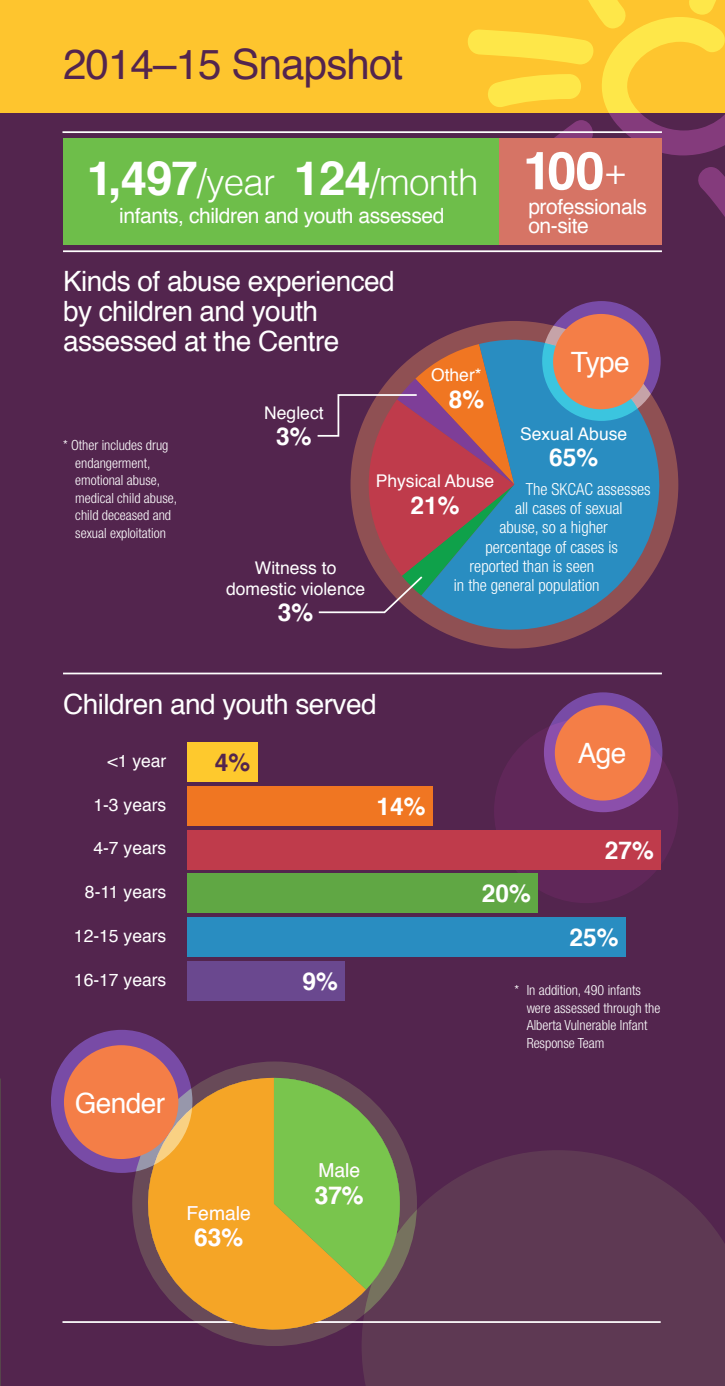
<style>
.page{position:relative;width:725px;height:1386px;background:#fff}
.page>*{position:absolute;margin:0;border:0;box-sizing:border-box;transform-origin:0 0}
.t1{font:700 52.5px "Helvetica";color:#fff}
.t2{font:42px "Helvetica";letter-spacing:-.02em;color:#53254e}
.t3{font:300 36.75px "Helvetica";letter-spacing:-.02em;color:#fff}
.t4{font:28px/29.8px "Helvetica";letter-spacing:-.02em;color:#fff}
.t5{font:700 24.5px "Helvetica";color:#fff}
.t6{font:700 24.5px "Helvetica";color:#53254e}
.t7{font:21px/19.2px "Helvetica";letter-spacing:-.02em;color:#fff}
.t8{font:19.25px "Helvetica";color:#fff}
.t9{font:17.5px/21px "Helvetica";color:#fff;text-align:center}
.t10{font:300 condensed 16.62px "Helvetica Neue";color:#fff}
.t11{font:300 condensed 14px/17.5px "Helvetica Neue";color:#fff}
.s1{font-weight:700;font-size:47.25px}
.s2{font-weight:300;font-size:36.75px}
</style>
<div class="page">
<div style="left:0;top:0;width:724px;height:1386px;background:#53254e"></div>
<div style="left:0;top:0;width:724px;height:113px;background:#fec52e"></div>
<svg style="left:468px;top:0;width:256px;height:215px"></svg>
<svg style="left:362px;top:1150px;width:362px;height:236px;background:#5c3752"></svg>
<hr style="left:62px;top:1321px;width:598px;height:2px;background:#fff">
<div style="left:494px;top:719px;width:184px;height:184px;background:#602759;border-radius:50%"></div>
<svg style="left:0;top:1078px;width:1px;height:308px"></svg>
<hr style="left:63px;top:250px;width:599px;height:2px;background:#fff">
<div style="left:63px;top:138px;width:436px;height:107px;background:#6ebe4a"></div>
<div style="left:499px;top:138px;width:163px;height:107px;background:#d67465"></div>
<hr style="left:63px;top:673px;width:599px;height:1px;background:#fff">
<div style="left:187px;top:961px;width:158px;height:39px;background:#6a488f"></div>
<div style="left:187px;top:917px;width:438px;height:40px;background:#298dc1"></div>
<div style="left:187px;top:874px;width:351px;height:39px;background:#60a744"></div>
<div style="left:187px;top:830px;width:473px;height:39px;background:#bf3b4b"></div>
<div style="left:187px;top:786px;width:245px;height:40px;background:#f07622"></div>
<div style="left:187px;top:743px;width:70px;height:39px;background:#fec92d"></div>
<svg style="left:139px;top:1078px;width:227px;height:265px"></svg>
<svg style="left:343px;top:1078px;width:57px;height:212px"></svg>
<svg style="left:132px;top:1061px;width:285px;height:285px;background:#b39c3c"></svg>
<svg style="left:51px;top:1030px;width:141px;height:143px;background:#8a62a1"></svg>
<div style="left:64px;top:1045px;width:114px;height:114px;background:#f47e47;border-radius:50%"></div>
<svg style="left:421px;top:325px;width:253px;height:312px;background:#42729b"></svg>
<svg style="left:317px;top:344px;width:197px;height:270px"></svg>
<svg style="left:542px;top:301px;width:118px;height:120px;background:#6b84b8"></svg>
<div style="left:553px;top:314px;width:95px;height:95px;background:#f47e47;border-radius:50%"></div>
<svg style="left:544px;top:692px;width:118px;height:120px;background:#834da6"></svg>
<div style="left:554px;top:705px;width:96px;height:96px;background:#f47e47;border-radius:50%"></div>
<hr style="left:62px;top:131px;width:600px;height:2px;background:#fff">
<h2 class="t2" style="left:63px;top:32px;width:341px">2014–15 Snapshot</h2>
<h3 class="t3" style="left:87px;top:151px;width:393px"><span class="s1">1,497</span>/year <span class="s1">124</span>/month</h3>
<h3 class="t7" style="left:119px;top:207px;width:326px">infants, children and youth assessed</h3>
<h1 class="t1" style="left:523px;top:128px;width:106px">100<span class="s2">+</span></h1>
<h3 class="t7" style="left:528px;top:197px;width:120px">professionals on-site</h3>
<h3 class="t4" style="left:63px;top:268px;width:333px">Kinds of abuse experienced by children and youth assessed at the Centre</h3>
<h3 class="t4" style="left:570px;top:348px;width:61px">Type</h3>
<p class="t9" style="left:431px;top:365px;width:52px">Other*</p>
<h3 class="t5" style="left:449px;top:379px;width:37px">8%</h3>
<p class="t9" style="left:264px;top:403px;width:61px">Neglect</p>
<h3 class="t5" style="left:276px;top:417px;width:37px">3%</h3>
<p class="t9" style="left:520px;top:424px;width:109px">Sexual Abuse</p>
<h3 class="t5" style="left:549px;top:438px;width:51px">65%</h3>
<p class="t11" style="left:75px;top:436px;width:103px;text-indent:-12px">* Other includes drug endangerment, emotional abuse, medical child abuse, child deceased and sexual exploitation</p>
<p class="t9" style="left:375px;top:471px;width:120px">Physical Abuse</p>
<h3 class="t5" style="left:410px;top:485px;width:51px">21%</h3>
<p class="t10" style="left:525px;top:480px;width:126px">The SKCAC assesses</p>
<p class="t10" style="left:515px;top:499px;width:109px">all cases of sexual</p>
<p class="t10" style="left:499px;top:518px;width:110px">abuse, so a higher</p>
<p class="t10" style="left:485px;top:537px;width:134px">percentage of cases is</p>
<p class="t10" style="left:469px;top:557px;width:126px">reported than is seen</p>
<p class="t10" style="left:454px;top:576px;width:147px">in the general population</p>
<p class="t9" style="left:226px;top:558px;width:141px">Witness to domestic violence</p>
<h3 class="t5" style="left:278px;top:593px;width:37px">3%</h3>
<h3 class="t4" style="left:63px;top:690px;width:315px">Children and youth served</h3>
<p class="t9" style="left:107px;top:751px;width:60px">&lt;1 year</p>
<p class="t9" style="left:93px;top:794px;width:74px">1-3 years</p>
<p class="t9" style="left:93px;top:838px;width:74px">4-7 years</p>
<p class="t9" style="left:85px;top:882px;width:83px">8-11 years</p>
<p class="t9" style="left:74px;top:926px;width:94px">12-15 years</p>
<p class="t9" style="left:74px;top:969px;width:94px">16-17 years</p>
<h3 class="t6" style="left:215px;top:743px;width:37px">4%</h3>
<h3 class="t5" style="left:376px;top:787px;width:51px">14%</h3>
<h3 class="t5" style="left:302px;top:961px;width:37px">9%</h3>
<h3 class="t4" style="left:75px;top:1089px;width:92px">Gender</h3>
<h3 class="t8" style="left:186px;top:1198px;width:66px">Female</h3>
<h3 class="t5" style="left:194px;top:1218px;width:51px">63%</h3>
<h3 class="t8" style="left:318px;top:1156px;width:43px">Male</h3>
<h3 class="t5" style="left:315px;top:1175px;width:51px">37%</h3>
<h3 class="t4" style="left:577px;top:740px;width:50px">Age</h3>
<h3 class="t5" style="left:482px;top:874px;width:51px">20%</h3>
<h3 class="t5" style="left:604px;top:830px;width:51px">27%</h3>
<h3 class="t5" style="left:569px;top:918px;width:51px">25%</h3>
<p class="t11" style="left:526px;top:982px;width:135px;text-indent:-12px">* In addition, 490 infants were assessed through the<br>Alberta Vulnerable Infant<br>Response Team</p>
</div>
